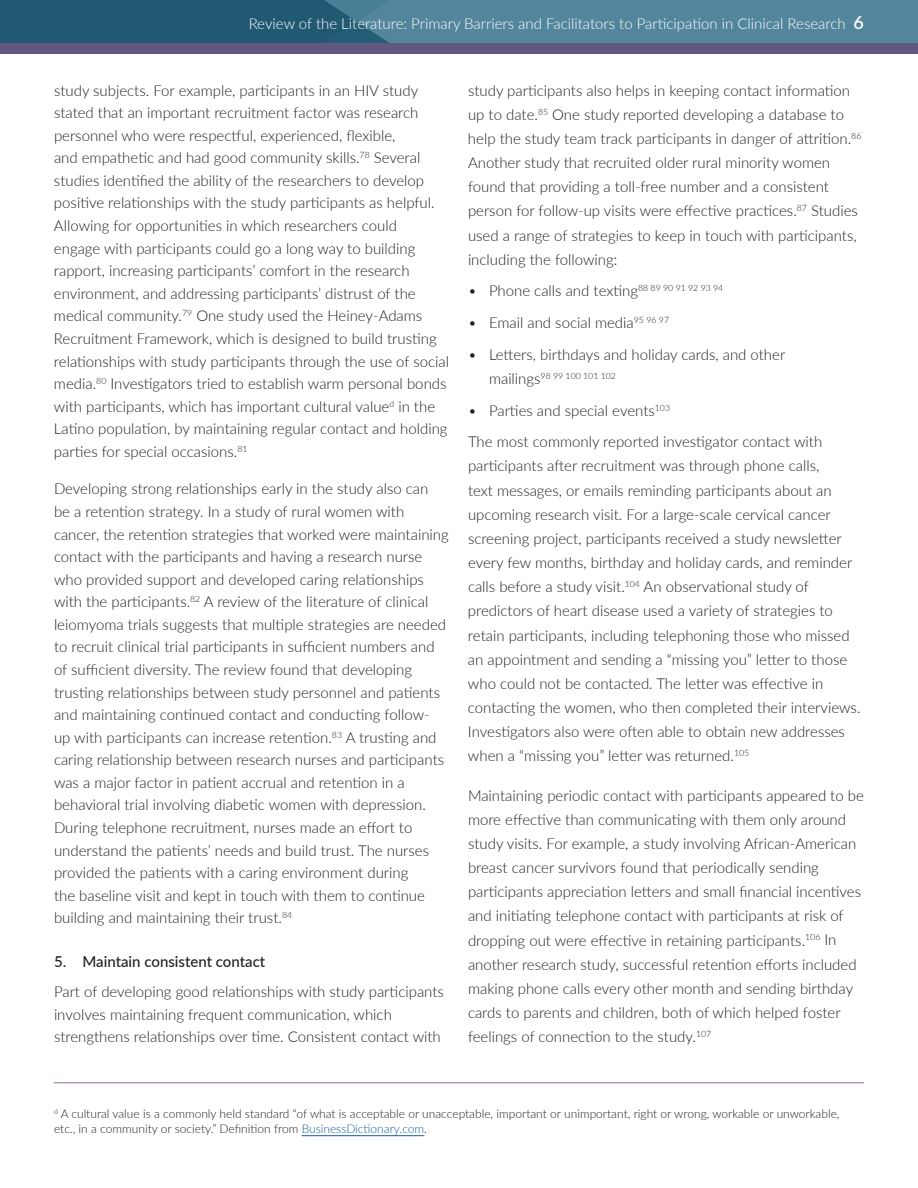
<style>
.page{position:relative;width:918px;height:1188px;background:#fff}
.page>*{position:absolute;margin:0;border:0;box-sizing:border-box;transform-origin:0 0}
.t1{font:300 15px/22.6px "Lato";color:#231f20}
.t2{font:300 15px "Lato";color:#fff}
.t3{font:500 15px "Lato";color:#231f20}
.t4{font:300 12px/15px "Lato";color:#231f20}
.t5{font:300 8.7px "Lato";color:#231f20}
.s1{font-weight:600;font-size:18px}
.s2{font-size:15px}
.s3{color:#175d9e}
</style>
<div class="page">
<svg style="left:0;top:0;width:918px;height:43px;background:#3f748b"></svg>
<div style="left:0;top:43px;width:918px;height:11px;background:#635880"></div>
<hr style="left:302px;top:1135px;width:122px;height:1px;background:#175d9e">
<hr style="left:54px;top:1083px;width:810px;height:1px;background:#8e6d95">
<p class="t2" style="left:249px;top:13px;width:617px">Review of the Literature: Primary Barriers and Facilitators to Participation in Clinical Research <span class="s1">6</span></p>
<p class="t1" style="left:54px;top:78px;width:397px">study subjects. For example, participants in an HIV study stated that an important recruitment factor was research personnel who were respectful, experienced, flexible,<br>and empathetic and had good community skills.<sup>78</sup> Several studies identified the ability of the researchers to develop positive relationships with the study participants as helpful.<br>Allowing for opportunities in which researchers could<br>engage with participants could go a long way to building rapport, increasing participants’ comfort in the research environment, and addressing participants’ distrust of the medical community.<sup>79</sup> One study used the Heiney-Adams Recruitment Framework, which is designed to build trusting relationships with study participants through the use of social media.<sup>80</sup> Investigators tried to establish warm personal bonds with participants, which has important cultural value<sup>d</sup> in the Latino population, by maintaining regular contact and holding parties for special occasions.<sup>81</sup></p>
<p class="t1" style="left:54px;top:477px;width:396px">Developing strong relationships early in the study also can<br>be a retention strategy. In a study of rural women with cancer, the retention strategies that worked were maintaining contact with the participants and having a research nurse who provided support and developed caring relationships with the participants.<sup>82</sup> A review of the literature of clinical leiomyoma trials suggests that multiple strategies are needed to recruit clinical trial participants in sufficient numbers and of sufficient diversity. The review found that developing trusting relationships between study personnel and patients and maintaining continued contact and conducting follow&shy;up with participants can increase retention.<sup>83</sup> A trusting and caring relationship between research nurses and participants was a major factor in patient accrual and retention in a behavioral trial involving diabetic women with depression.<br>During telephone recruitment, nurses made an effort to understand the patients’ needs and build trust. The nurses provided the patients with a caring environment during<br>the baseline visit and kept in touch with them to continue building and maintaining their trust.<sup>84</sup></p>
<h3 class="t3" style="left:54px;top:951px;width:213px">5. Maintain consistent contact</h3>
<p class="t1" style="left:54px;top:980px;width:391px">Part of developing good relationships with study participants involves maintaining frequent communication, which strengthens relationships over time. Consistent contact with</p>
<p class="t1" style="left:468px;top:78px;width:395px;line-height:24.2px">study participants also helps in keeping contact information up to date.<sup>85</sup> One study reported developing a database to help the study team track participants in danger of attrition.<sup>86<br></sup>Another study that recruited older rural minority women found that providing a toll-free number and a consistent person for follow-up visits were effective practices.<sup>87</sup> Studies used a range of strategies to keep in touch with participants, including the following:</p>
<p class="t1" style="left:468px;top:279px;width:257px">• Phone calls and texting<sup>88</sup> <sup>89</sup> <sup>90</sup> <sup>91</sup> <sup>92</sup> <sup>93</sup> <sup>94</sup></p>
<p class="t1" style="left:468px;top:311px;width:203px">• Email and social media<sup>95</sup> <sup>96</sup> <sup>97</sup></p>
<p class="t1" style="left:468px;top:342px;width:319px">• Letters, birthdays and holiday cards, and other</p>
<p class="t5" style="left:489px;top:370px;width:129px"><span class="s2">mailings</span>98 99 100 101 102</p>
<p class="t1" style="left:468px;top:398px;width:204px">• Parties and special events<sup>103</sup></p>
<p class="t1" style="left:468px;top:429px;width:394px;line-height:24.2px">The most commonly reported investigator contact with participants after recruitment was through phone calls,<br>text messages, or emails reminding participants about an upcoming research visit. For a large-scale cervical cancer screening project, participants received a study newsletter every few months, birthday and holiday cards, and reminder calls before a study visit.<sup>104</sup> An observational study of predictors of heart disease used a variety of strategies to retain participants, including telephoning those who missed an appointment and sending a “missing you” letter to those who could not be contacted. The letter was effective in contacting the women, who then completed their interviews.<br>Investigators also were often able to obtain new addresses when a “missing you” letter was returned.<sup>105</sup></p>
<p class="t1" style="left:468px;top:783px;width:397px;line-height:24.2px">Maintaining periodic contact with participants appeared to be more effective than communicating with them only around study visits. For example, a study involving African-American breast cancer survivors found that periodically sending participants appreciation letters and small financial incentives and initiating telephone contact with participants at risk of dropping out were effective in retaining participants.<sup>106</sup> In another research study, successful retention efforts included making phone calls every other month and sending birthday cards to parents and children, both of which helped foster feelings of connection to the study.<sup>107</sup></p>
<p class="t4" style="left:54px;top:1106px;width:787px"><sup>d</sup> A cultural value is a commonly held standard “of what is acceptable or unacceptable, important or unimportant, right or wrong, workable or unworkable, etc., in a community or society.” Definition from <span class="s3">BusinessDictionary.com</span>.</p>
</div>
